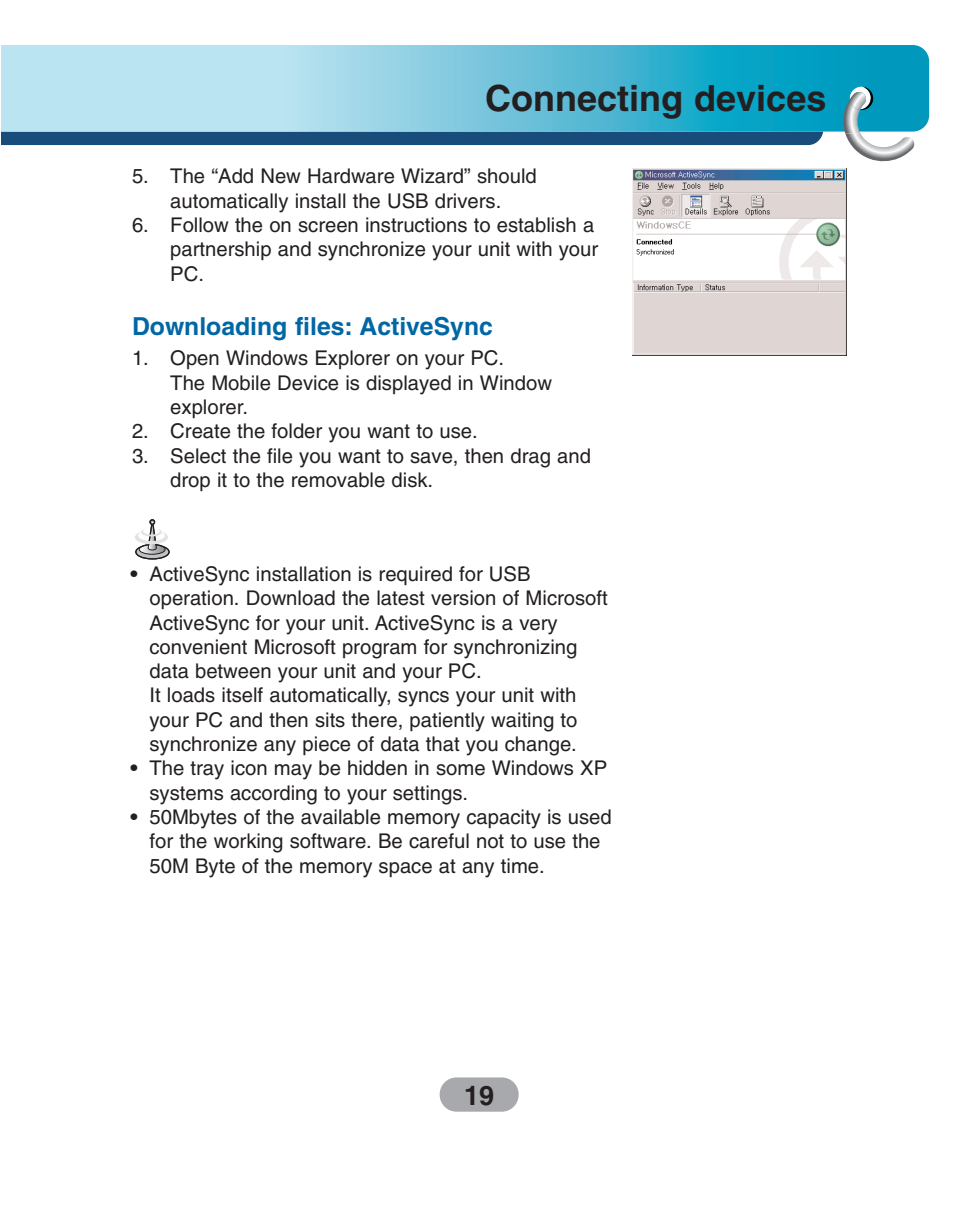
<style>
.page{position:relative;width:957px;height:1211px;background:#fff}
.page>*{position:absolute;margin:0;border:0;box-sizing:border-box;transform-origin:0 0}
.t1{font:700 36px "Helvetica";color:#231f20}
.t2{font:700 27px "Helvetica";color:#231f20}
.t3{font:700 24.75px "Helvetica";color:#0067a5}
.t4{font:20.25px/24.3px "Helvetica";color:#231f20}
.s1{font-weight:700}
</style>
<div class="page">
<div style="left:1px;top:132px;width:822px;height:13px;background:#184c7a"></div>
<svg style="left:1px;top:45px;width:927px;height:87px;background:#72c7dd"></svg>
<svg style="left:841px;top:87px;width:73px;height:75px"></svg>
<div style="left:439px;top:1077px;width:79px;height:34px;background:#a8a9ad;border-radius:17px"></div>
<svg style="left:135px;top:519px;width:35px;height:41px"></svg>
<img style="left:632px;top:168px;width:214px;height:187px">
<h1 class="t1" style="left:485px;top:85px;width:343px">Connecting devices</h1>
<p class="t4" style="left:132px;top:166px;width:406px;text-align:center">5. The “Add New Hardware Wizard” should automatically install the USB drivers.</p>
<p class="t4" style="left:170px;top:215px;width:429px;text-indent:-38px">6. Follow the on screen instructions to establish a partnership and synchronize your unit with your<br>PC.</p>
<p class="t3" style="left:132px;top:317px;width:362px">Downloading files: ActiveSync</p>
<p class="t4" style="left:170px;top:348px;width:383px;text-indent:-38px">1. Open Windows Explorer on your PC.<br>The Mobile Device is displayed in Window explorer.</p>
<p class="t4" style="left:132px;top:421px;width:347px">2. Create the folder you want to use.</p>
<p class="t4" style="left:170px;top:445px;width:422px;text-indent:-38px">3. Select the file you want to save, then drag and drop it to the removable disk.</p>
<p class="t4" style="left:149px;top:563px;width:459px;text-indent:-19px"><span class="s1">•</span> ActiveSync installation is required for USB operation. Download the latest version of Microsoft ActiveSync for your unit. ActiveSync is a very convenient Microsoft program for synchronizing data between your unit and your PC.<br>It loads itself automatically, syncs your unit with your PC and then sits there, patiently waiting to synchronize any piece of data that you change.</p>
<p class="t4" style="left:149px;top:758px;width:459px;text-indent:-19px"><span class="s1">•</span> The tray icon may be hidden in some Windows XP systems according to your settings.</p>
<p class="t4" style="left:149px;top:806px;width:463px;text-indent:-19px"><span class="s1">•</span> 50Mbytes of the available memory capacity is used for the working software. Be careful not to use the<br>50M Byte of the memory space at any time.</p>
<h2 class="t2" style="left:464px;top:1085px;width:32px">19</h2>
</div>
